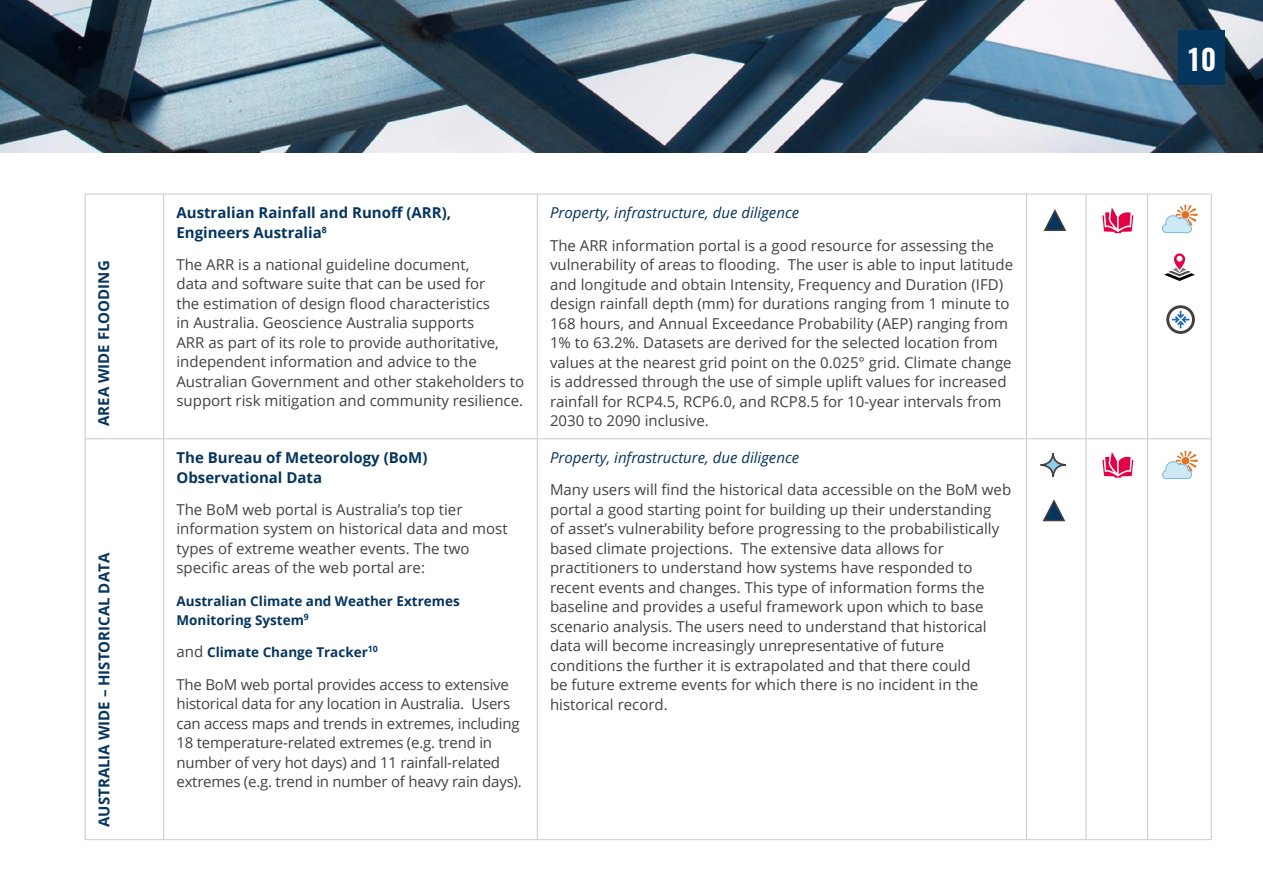
<style>
.page{position:relative;width:1263px;height:893px;background:#fff}
.page>*{position:absolute;margin:0;border:0;box-sizing:border-box;transform-origin:0 0}
.t1{font:600 28.5px "Oswald";color:#fff}
.t2{font:15px/19.5px "Open Sans";color:#444041}
.t3{font:700 15px/19.5px "Open Sans";color:#06355e}
.t4{font:italic 15px "Open Sans";color:#06355e}
.t5{font:700 13.5px/19.5px "Open Sans";color:#06355e}
.s1{font-weight:400;font-size:15px;color:#444041}
</style>
<div class="page">
<img style="left:0;top:0;width:1263px;height:153px">
<div style="left:1178px;top:31px;width:47px;height:54px;background:#06355e"></div>
<hr style="left:85px;top:194px;width:79px;height:1px;background:#cbcacb">
<hr style="left:85px;top:194px;width:1px;height:245px;background:#cbcacb">
<hr style="left:164px;top:194px;width:373px;height:1px;background:#cbcacb">
<hr style="left:163px;top:194px;width:1px;height:245px;background:#cbcacb">
<hr style="left:537px;top:194px;width:489px;height:1px;background:#cbcacb">
<hr style="left:537px;top:194px;width:1px;height:245px;background:#cbcacb">
<hr style="left:1026px;top:194px;width:60px;height:1px;background:#cbcacb">
<hr style="left:1026px;top:194px;width:1px;height:245px;background:#cbcacb">
<hr style="left:1086px;top:194px;width:61px;height:1px;background:#cbcacb">
<hr style="left:1086px;top:194px;width:1px;height:245px;background:#cbcacb">
<hr style="left:1147px;top:194px;width:64px;height:1px;background:#cbcacb">
<hr style="left:1147px;top:194px;width:1px;height:245px;background:#cbcacb">
<hr style="left:1211px;top:194px;width:1px;height:245px;background:#cbcacb">
<hr style="left:85px;top:438px;width:79px;height:1px;background:#cbcacb">
<hr style="left:85px;top:439px;width:1px;height:400px;background:#cbcacb">
<hr style="left:164px;top:438px;width:373px;height:1px;background:#cbcacb">
<hr style="left:163px;top:439px;width:1px;height:400px;background:#cbcacb">
<hr style="left:537px;top:438px;width:489px;height:1px;background:#cbcacb">
<hr style="left:537px;top:439px;width:1px;height:400px;background:#cbcacb">
<hr style="left:1026px;top:438px;width:60px;height:1px;background:#cbcacb">
<hr style="left:1026px;top:439px;width:1px;height:400px;background:#cbcacb">
<hr style="left:1086px;top:438px;width:61px;height:1px;background:#cbcacb">
<hr style="left:1086px;top:439px;width:1px;height:400px;background:#cbcacb">
<hr style="left:1147px;top:438px;width:64px;height:1px;background:#cbcacb">
<hr style="left:1147px;top:439px;width:1px;height:400px;background:#cbcacb">
<hr style="left:1211px;top:439px;width:1px;height:400px;background:#cbcacb">
<hr style="left:85px;top:839px;width:79px;height:1px;background:#cbcacb">
<hr style="left:164px;top:839px;width:373px;height:1px;background:#cbcacb">
<hr style="left:537px;top:839px;width:489px;height:1px;background:#cbcacb">
<hr style="left:1026px;top:839px;width:60px;height:1px;background:#cbcacb">
<hr style="left:1086px;top:839px;width:61px;height:1px;background:#cbcacb">
<hr style="left:1147px;top:839px;width:64px;height:1px;background:#cbcacb">
<svg style="left:1102px;top:207px;width:31px;height:26px"></svg>
<svg style="left:1102px;top:452px;width:31px;height:26px"></svg>
<svg style="left:1162px;top:205px;width:35px;height:29px"></svg>
<svg style="left:1164px;top:253px;width:31px;height:28px"></svg>
<svg style="left:1166px;top:305px;width:29px;height:29px"></svg>
<svg style="left:1162px;top:451px;width:36px;height:29px"></svg>
<svg style="left:1043px;top:209px;width:24px;height:22px"></svg>
<svg style="left:1040px;top:453px;width:25px;height:24px"></svg>
<div style="left:1040px;top:452px;width:26px;height:25px;border:2px solid #444041;border-radius:50%"></div>
<svg style="left:1042px;top:499px;width:24px;height:23px"></svg>
<p class="t3" style="left:94px;top:426px;width:167px;rotate:-90deg">AREA WIDE FLOODING</p>
<p class="t3" style="left:94px;top:827px;width:275px;rotate:-90deg">AUSTRALIA WIDE – HISTORICAL DATA</p>
<p class="t3" style="left:176px;top:202px;width:276px">Australian Rainfall and Runoff (ARR),<br>Engineers Australia<sup>8</sup></p>
<p class="t2" style="left:176px;top:254px;width:349px">The ARR is a national guideline document,<br>data and software suite that can be used for<br>the estimation of design flood characteristics<br>in Australia. Geoscience Australia supports<br>ARR as part of its role to provide authoritative, independent information and advice to the Australian Government and other stakeholders to support risk mitigation and community resilience.</p>
<p class="t3" style="left:176px;top:447px;width:252px">The Bureau of Meteorology (BoM)<br>Observational Data</p>
<p class="t2" style="left:176px;top:499px;width:333px">The BoM web portal is Australia’s top tier information system on historical data and most types of extreme weather events. The two specific areas of the web portal are:</p>
<p class="t5" style="left:176px;top:590px;width:285px">Australian Climate and Weather Extremes<br>Monitoring System<sup>9</sup></p>
<p class="t5" style="left:176px;top:642px;width:203px"><span class="s1">and</span> Climate Change Tracker<sup>10</sup></p>
<p class="t2" style="left:176px;top:674px;width:347px">The BoM web portal provides access to extensive historical data for any location in Australia. Users can access maps and trends in extremes, including 18 temperature-related extremes (e.g. trend in number of very hot days) and 11 rainfall-related extremes (e.g. trend in number of heavy rain days).</p>
<p class="t4" style="left:550px;top:203px;width:251px">Property, infrastructure, due diligence</p>
<p class="t2" style="left:550px;top:235px;width:465px">The ARR information portal is a good resource for assessing the vulnerability of areas to flooding. The user is able to input latitude and longitude and obtain Intensity, Frequency and Duration (IFD) design rainfall depth (mm) for durations ranging from 1 minute to 168 hours, and Annual Exceedance Probability (AEP) ranging from 1% to 63.2%. Datasets are derived for the selected location from values at the nearest grid point on the 0.025° grid. Climate change is addressed through the use of simple uplift values for increased rainfall for RCP4.5, RCP6.0, and RCP8.5 for 10-year intervals from 2030 to 2090 inclusive.</p>
<p class="t4" style="left:550px;top:447px;width:251px">Property, infrastructure, due diligence</p>
<p class="t2" style="left:550px;top:480px;width:463px">Many users will find the historical data accessible on the BoM web portal a good starting point for building up their understanding<br>of asset’s vulnerability before progressing to the probabilistically based climate projections. The extensive data allows for practitioners to understand how systems have responded to recent events and changes. This type of information forms the baseline and provides a useful framework upon which to base scenario analysis. The users need to understand that historical data will become increasingly unrepresentative of future conditions the further it is extrapolated and that there could<br>be future extreme events for which there is no incident in the historical record.</p>
<h1 class="t1" style="left:1186px;top:40px;width:31px">10</h1>
</div>
